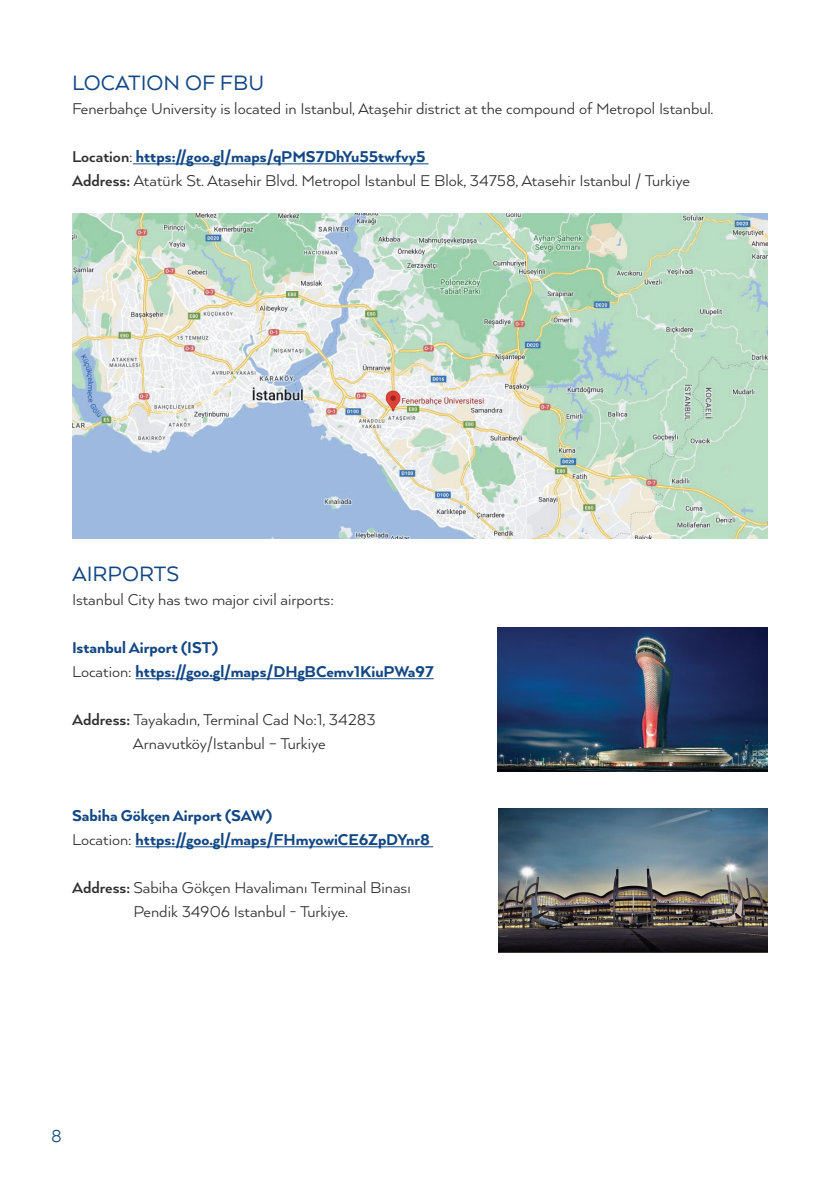
<style>
.page{position:relative;width:840px;height:1191px;background:#fff}
.page>*{position:absolute;margin:0;border:0;box-sizing:border-box;transform-origin:0 0}
.t1{font:24px "Arquitecta";color:#124784}
.t2{font:20px "Arquitecta";color:#124783}
.t3{font:18px/24px "Arquitecta";color:#312f30}
.t4{font:800 18px/24px "Arquitecta";color:#124784}
.s1{font-weight:700}
.s2{font-weight:800;color:#124784}
.s3{font-weight:400;color:#312f30}
</style>
<div class="page">
<hr style="left:133px;top:163px;width:295px;height:1px;background:#124784">
<img style="left:72px;top:214px;width:695px;height:324px">
<hr style="left:136px;top:678px;width:297px;height:1px;background:#124784">
<hr style="left:136px;top:846px;width:297px;height:1px;background:#124784">
<img style="left:497px;top:627px;width:270px;height:144px">
<img style="left:498px;top:808px;width:269px;height:144px">
<h1 class="t1" style="left:72px;top:68px;width:194px">LOCATION OF FBU</h1>
<p class="t3" style="left:72px;top:96px;width:642px">Fenerbahçe University is located in Istanbul, Ataşehir district at the compound of Metropol Istanbul.</p>
<p class="t3" style="left:72px;top:144px;width:619px"><span class="s1">Location</span>: <span class="s2">https://goo.gl/maps/qPMS7DhYu55twfvy5<br></span><span class="s1">Address:</span> Atatürk St. Atasehir Blvd. Metropol Istanbul E Blok, 34758, Atasehir Istanbul / Turkiye</p>
<h1 class="t1" style="left:72px;top:559px;width:108px">AIRPORTS</h1>
<p class="t3" style="left:72px;top:587px;width:263px">Istanbul City has two major civil airports:</p>
<p class="t4" style="left:72px;top:635px;width:363px">Istanbul Airport (IST)<br><span class="s3">Location:</span> https://goo.gl/maps/DHgBCemv1KiuPWa97</p>
<p class="t3" style="left:133px;top:707px;width:244px;text-indent:-61px"><span class="s1">Address:</span> Tayakadın, Terminal Cad No:1, 34283<br>Arnavutköy/Istanbul – Turkiye</p>
<p class="t4" style="left:72px;top:803px;width:359px">Sabiha Gökçen Airport (SAW)<br><span class="s3">Location:</span> https://goo.gl/maps/FHmyowiCE6ZpDYnr8</p>
<p class="t3" style="left:72px;top:875px;width:340px;text-align:center"><span class="s1">Address:</span> Sabiha Gökçen Havalimanı Terminal Binası<br>Pendik 34906 Istanbul - Turkiye.</p>
<p class="t2" style="left:51px;top:1123px;width:12px">8</p>
</div>
